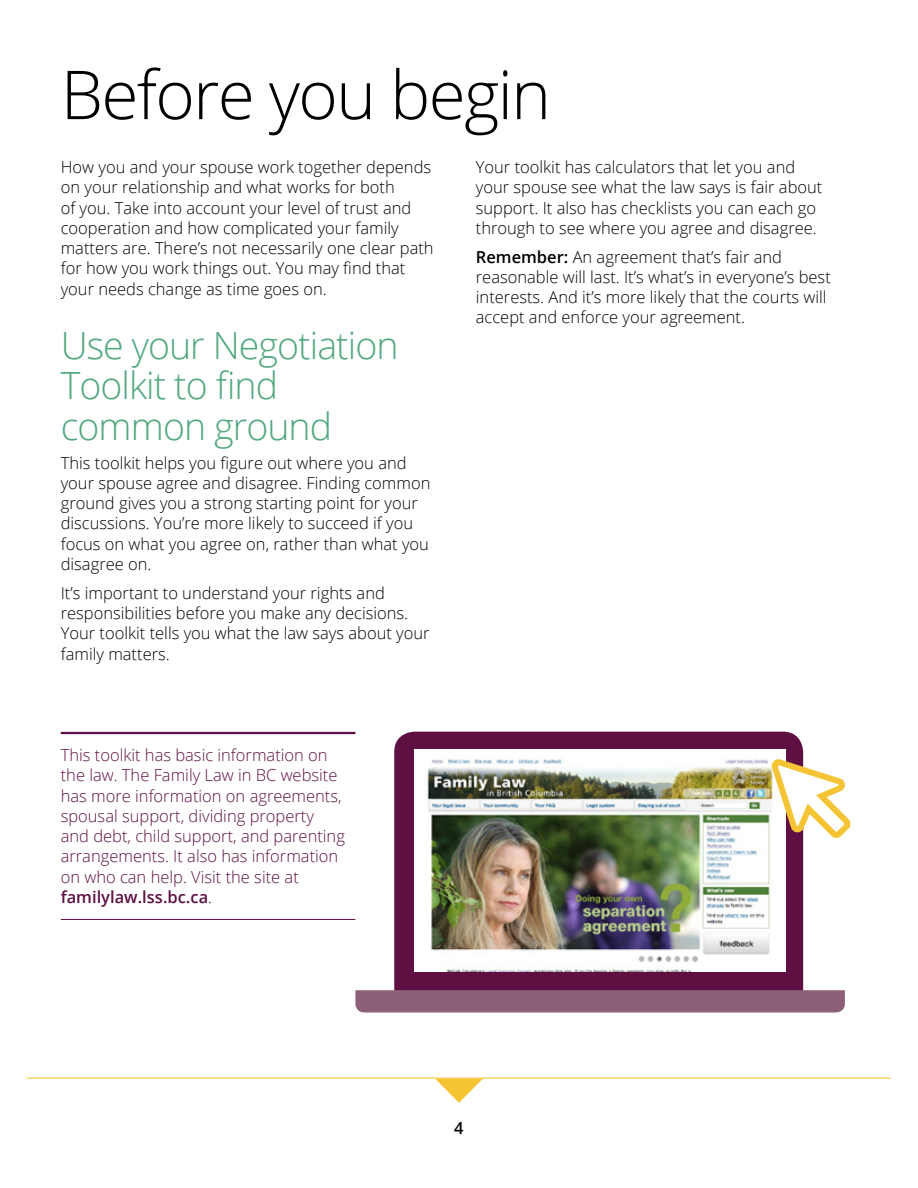
<style>
.page{position:relative;width:918px;height:1188px;background:#fff}
.page>*{position:absolute;margin:0;border:0;box-sizing:border-box;transform-origin:0 0}
.t1{font:300 67.5px "Open Sans";letter-spacing:-.025em;color:#000}
.t2{font:300 37.5px/40.5px "Open Sans";letter-spacing:-.025em;color:#52a880}
.t3{font:300 16.5px/20.2px "Open Sans";color:#000}
.t4{font:300 16.5px/20.2px "Open Sans";color:#5e1043}
.t5{font:600 16.5px "Open Sans";color:#000}
.s1{font-weight:600}
</style>
<div class="page">
<div style="left:394px;top:732px;width:409px;height:258px;background:#5e1043"></div>
<div style="left:355px;top:990px;width:490px;height:22px;background:#8e6077"></div>
<div style="left:414px;top:750px;width:372px;height:222px;background:#fff"></div>
<img style="left:427px;top:759px;width:344px;height:213px">
<svg style="left:766px;top:754px;width:85px;height:89px"></svg>
<hr style="left:27px;top:1078px;width:864px;height:1px;background:#f5c435">
<svg style="left:435px;top:1079px;width:48px;height:24px"></svg>
<hr style="left:61px;top:732px;width:294px;height:2px;background:#5e1043">
<hr style="left:61px;top:919px;width:294px;height:1px;background:#5e1043">
<h1 class="t1" style="left:61px;top:48px;width:492px">Before you begin</h1>
<p class="t3" style="left:61px;top:157px;width:374px">How you and your spouse work together depends on your relationship and what works for both<br>of you. Take into account your level of trust and cooperation and how complicated your family matters are. There’s not necessarily one clear path for how you work things out. You may find that your needs change as time goes on.</p>
<h2 class="t2" style="left:61px;top:324px;width:339px">Use your Negotiation<br>Toolkit to find common ground</h2>
<p class="t3" style="left:61px;top:452px;width:371px">This toolkit helps you figure out where you and your spouse agree and disagree. Finding common ground gives you a strong starting point for your discussions. You’re more likely to succeed if you focus on what you agree on, rather than what you disagree on.</p>
<p class="t3" style="left:61px;top:582px;width:370px">It’s important to understand your rights and responsibilities before you make any decisions.<br>Your toolkit tells you what the law says about your family matters.</p>
<p class="t3" style="left:476px;top:157px;width:348px">Your toolkit has calculators that let you and your spouse see what the law says is fair about support. It also has checklists you can each go through to see where you agree and disagree.</p>
<p class="t3" style="left:476px;top:246px;width:356px"><span class="s1">Remember:</span> An agreement that’s fair and reasonable will last. It’s what’s in everyone’s best interests. And it’s more likely that the courts will accept and enforce your agreement.</p>
<p class="t4" style="left:61px;top:745px;width:286px">This toolkit has basic information on the law. The Family Law in BC website has more information on agreements, spousal support, dividing property and debt, child support, and parenting arrangements. It also has information on who can help. Visit the site at <span class="s1">familylaw.lss.bc.ca</span>.</p>
<p class="t5" style="left:454px;top:1117px;width:11px">4</p>
</div>
